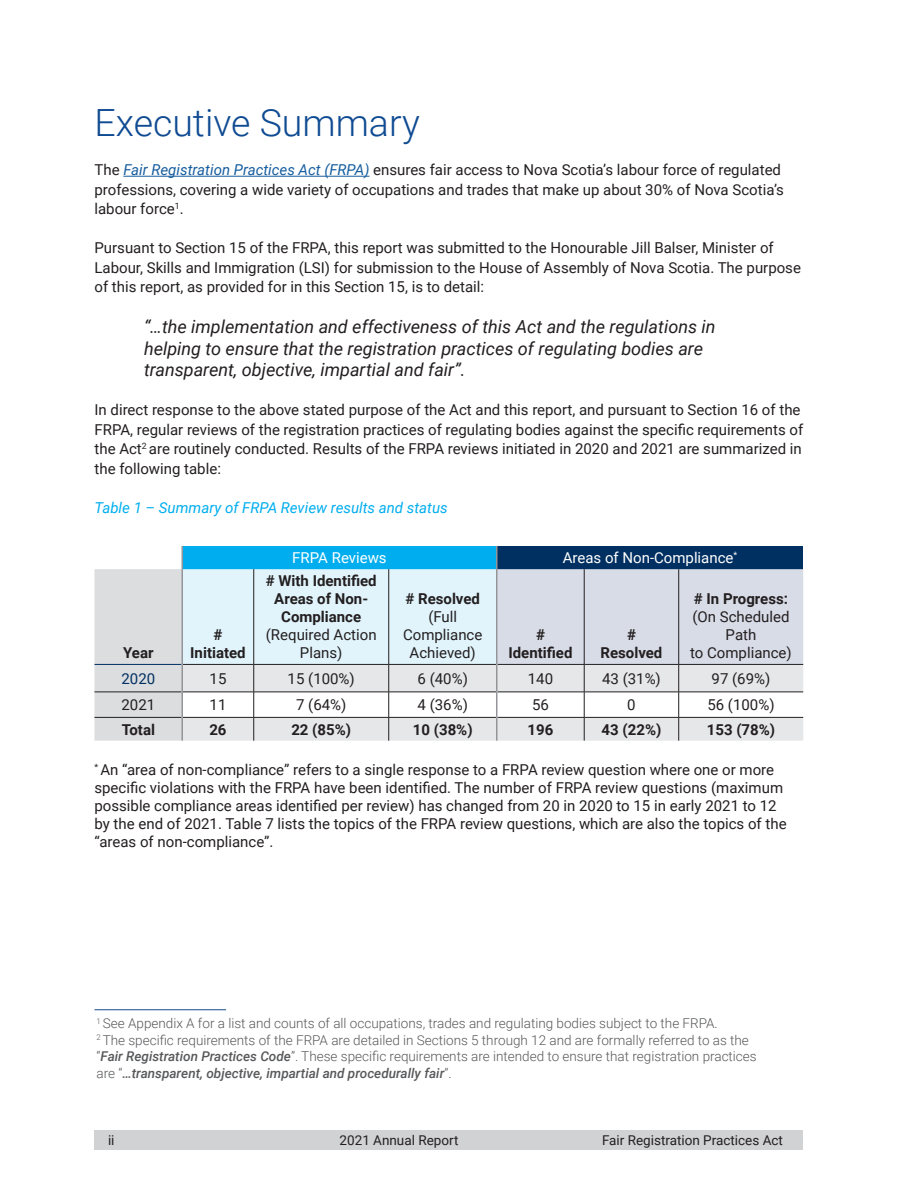
<style>
.page{position:relative;width:918px;height:1188px;background:#fff}
.page>*{position:absolute;margin:0;border:0;box-sizing:border-box;transform-origin:0 0}
.Header_Light{font:300 37.5px "Roboto";color:#0f4b92}
.Body_Text{font:italic 18px/21.6px "Roboto";color:#231f20}
.Body_Text-2{font:15px/19.5px "Roboto";color:#231f20}
.body_text_1{font:15px/18px "Roboto";color:#231f20;text-align:center}
.body_text_1-2{font:700 15px/18px "Roboto";color:#231f20;text-align:center}
.Figure_-_Blue{font:italic 15px "Roboto";color:#00aeef}
.body_text_1-3{font:15px "Roboto";color:#fff}
.body_text_1-4{font:15px "Roboto";color:#003062}
.Footnote{font:300 13.5px/16.5px "Roboto";color:#57585a}
.t1{font:13.5px "Roboto";color:#231f20}
.s1{font-style:italic;color:#175d9e}
.s2{font-weight:500;font-style:italic}
</style>
<div class="page">
<div style="left:94px;top:1131px;width:709px;height:19px;background:#d1d2d4"></div>
<hr style="left:123px;top:176px;width:247px;height:1px;background:#175d9e">
<svg style="left:94px;top:546px;width:709px;height:195px;background:#c7d8e3"></svg>
<hr style="left:94px;top:1009px;width:132px;height:1px;background:#0f4b92">
<p class="Header_Light" style="left:94px;top:97px;width:327px">Executive Summary</p>
<p class="Body_Text-2" style="left:94px;top:159px;width:691px">The <span class="s1">Fair Registration Practices Act (FRPA)</span> ensures fair access to Nova Scotia’s labour force of regulated professions, covering a wide variety of occupations and trades that make up about 30% of Nova Scotia’s labour force<sup>1</sup>.</p>
<p class="Body_Text-2" style="left:94px;top:237px;width:708px">Pursuant to Section 15 of the FRPA, this report was submitted to the Honourable Jill Balser, Minister of<br>Labour, Skills and Immigration (LSI) for submission to the House of Assembly of Nova Scotia. The purpose of this report, as provided for in this Section 15, is to detail:</p>
<p class="Body_Text" style="left:144px;top:315px;width:573px">“…the implementation and effectiveness of this Act and the regulations in helping to ensure that the registration practices of regulating bodies are transparent, objective, impartial and fair”.</p>
<p class="Body_Text-2" style="left:94px;top:400px;width:710px">In direct response to the above stated purpose of the Act and this report, and pursuant to Section 16 of the FRPA, regular reviews of the registration practices of regulating bodies against the specific requirements of the Act<sup>2</sup> are routinely conducted. Results of the FRPA reviews initiated in 2020 and 2021 are summarized in the following table:</p>
<p class="Figure_-_Blue" style="left:94px;top:497px;width:355px">Table 1 – Summary of FRPA Review results and status</p>
<p class="body_text_1-3" style="left:292px;top:547px;width:96px">FRPA Reviews</p>
<p class="body_text_1-3" style="left:563px;top:547px;width:176px">Areas of Non-Compliance<sup>*</sup></p>
<p class="body_text_1-2" style="left:123px;top:644px;width:32px">Year</p>
<p class="body_text_1-2" style="left:190px;top:626px;width:57px">#<br>Initiated</p>
<p class="body_text_1-2" style="left:266px;top:572px;width:113px"># With Identified</p>
<p class="body_text_1-2" style="left:274px;top:590px;width:95px">Areas of Non-<br>Compliance</p>
<p class="body_text_1" style="left:266px;top:626px;width:112px">(Required Action<br>Plans)</p>
<p class="body_text_1-2" style="left:405px;top:590px;width:76px"># Resolved</p>
<p class="body_text_1" style="left:403px;top:608px;width:81px">(Full<br>Compliance<br>Achieved)</p>
<p class="body_text_1-2" style="left:508px;top:626px;width:66px">#<br>Identified</p>
<p class="body_text_1-2" style="left:601px;top:626px;width:63px">#<br>Resolved</p>
<p class="body_text_1-2" style="left:694px;top:590px;width:96px"># In Progress:</p>
<p class="body_text_1" style="left:692px;top:608px;width:99px">(On Scheduled<br>Path</p>
<p class="body_text_1" style="left:690px;top:644px;width:103px">to Compliance)</p>
<p class="body_text_1-4" style="left:122px;top:668px;width:35px">2020</p>
<p class="body_text_1" style="left:210px;top:669px;width:18px">15</p>
<p class="body_text_1" style="left:288px;top:669px;width:69px">15 (100%)</p>
<p class="body_text_1" style="left:418px;top:669px;width:52px">6 (40%)</p>
<p class="body_text_1" style="left:528px;top:669px;width:27px">140</p>
<p class="body_text_1" style="left:602px;top:669px;width:60px">43 (31%)</p>
<p class="body_text_1" style="left:712px;top:669px;width:60px">97 (69%)</p>
<p class="body_text_1" style="left:122px;top:695px;width:35px">2021</p>
<p class="body_text_1" style="left:210px;top:695px;width:18px">11</p>
<p class="body_text_1" style="left:296px;top:695px;width:52px">7 (64%)</p>
<p class="body_text_1" style="left:418px;top:695px;width:52px">4 (36%)</p>
<p class="body_text_1" style="left:532px;top:695px;width:18px">56</p>
<p class="body_text_1" style="left:627px;top:695px;width:10px">0</p>
<p class="body_text_1" style="left:707px;top:695px;width:69px">56 (100%)</p>
<p class="body_text_1-2" style="left:122px;top:720px;width:35px">Total</p>
<p class="body_text_1-2" style="left:209px;top:720px;width:19px">26</p>
<p class="body_text_1-2" style="left:291px;top:720px;width:61px">22 (85%)</p>
<p class="body_text_1-2" style="left:413px;top:720px;width:61px">10 (38%)</p>
<p class="body_text_1-2" style="left:528px;top:720px;width:27px">196</p>
<p class="body_text_1-2" style="left:602px;top:720px;width:61px">43 (22%)</p>
<p class="body_text_1-2" style="left:707px;top:720px;width:70px">153 (78%)</p>
<p class="body_text_1" style="left:94px;top:760px;width:694px;text-align:left"><sup>*</sup> An “area of non-compliance” refers to a single response to a FRPA review question where one or more specific violations with the FRPA have been identified. The number of FRPA review questions (maximum possible compliance areas identified per review) has changed from 20 in 2020 to 15 in early 2021 to 12 by the end of 2021. Table 7 lists the topics of the FRPA review questions, which are also the topics of the “areas of non-compliance”.</p>
<p class="Footnote" style="left:97px;top:1015px;width:623px"><sup>1</sup> See Appendix A for a list and counts of all occupations, trades and regulating bodies subject to the FRPA.</p>
<p class="Footnote" style="left:97px;top:1031px;width:662px"><sup>2</sup> The specific requirements of the FRPA are detailed in Sections 5 through 12 and are formally referred to as the “<span class="s2">Fair Registration Practices Code</span>”. These specific requirements are intended to ensure that registration practices are “<span class="s2">…transparent, objective, impartial and procedurally fair</span>”.</p>
<p class="t1" style="left:108px;top:1130px;width:8px">ii</p>
<p class="t1" style="left:340px;top:1130px;width:120px">2021 Annual Report</p>
<p class="t1" style="left:602px;top:1130px;width:183px">Fair Registration Practices Act</p>
</div>
